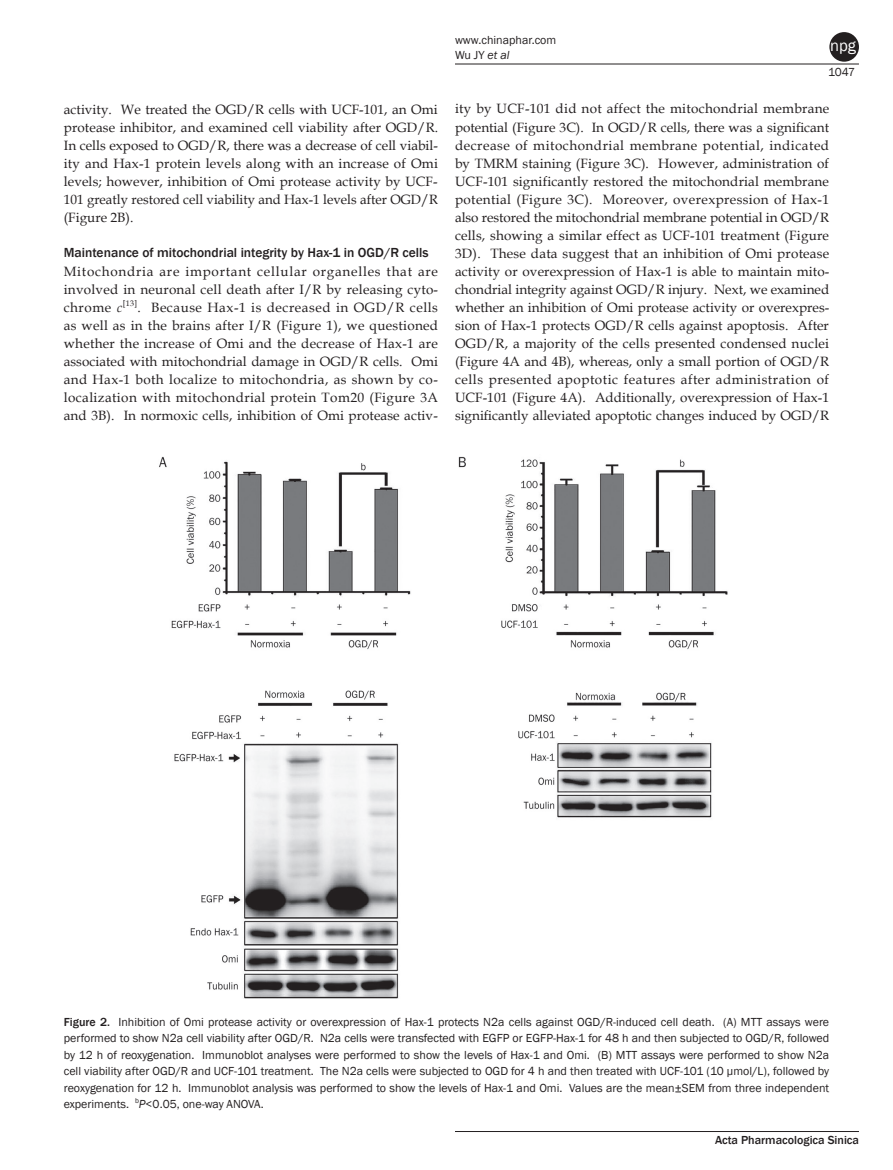
<style>
.page{position:relative;width:893px;height:1170px;background:#fff}
.page>*{position:absolute;margin:0;border:0;box-sizing:border-box;transform-origin:0 0}
.t1{font:16.5px "Franklin Gothic";color:#fff}
.t2{font:13.5px/18px "Book Antiqua";color:#231f20;text-align:justify}
.t3{font:500 13.5px "Franklin Gothic";color:#231f20}
.t4{font:12px/16.5px "Franklin Gothic";color:#231f20}
.t5{font:500 12px "Franklin Gothic";color:#231f20}
.s1{font-style:italic}
.s2{font-weight:500}
</style>
<div class="page">
<hr style="left:455px;top:64px;width:404px;height:1px;background:#231f20">
<hr style="left:455px;top:1131px;width:404px;height:1px;background:#231f20">
<div style="left:829px;top:32px;width:30px;height:30px;background:#231f20;border-radius:50%"></div>
<img style="left:159px;top:456px;width:569px;height:542px">
<p class="t2" style="left:64px;top:100px;width:376px">activity. We treated the OGD/R cells with UCF-101, an Omi protease inhibitor, and examined cell viability after OGD/R.<br>In cells exposed to OGD/R, there was a decrease of cell viabil&shy;ity and Hax-1 protein levels along with an increase of Omi levels; however, inhibition of Omi protease activity by UCF-101 greatly restored cell viability and Hax-1 levels after OGD/R (Figure 2B).</p>
<p class="t3" style="left:64px;top:244px;width:366px">Maintenance of mitochondrial integrity by Hax-1 in OGD/R cells</p>
<p class="t2" style="left:64px;top:262px;width:376px">Mitochondria are important cellular organelles that are involved in neuronal cell death after I/R by releasing cyto&shy;chrome <span class="s1">c</span><sup>[13]</sup>. Because Hax-1 is decreased in OGD/R cells as well as in the brains after I/R (Figure 1), we questioned whether the increase of Omi and the decrease of Hax-1 are associated with mitochondrial damage in OGD/R cells. Omi and Hax-1 both localize to mitochondria, as shown by co&shy;localization with mitochondrial protein Tom20 (Figure 3A and 3B). In normoxic cells, inhibition of Omi protease activ-</p>
<p class="t4" style="left:455px;top:32px;width:103px;line-height:15px">www.chinaphar.com<br>Wu JY <span class="s1">et al</span></p>
<p class="t1" style="left:830px;top:35px;width:27px">npg</p>
<p class="t4" style="left:828px;top:64px;width:28px">1047</p>
<p class="t2" style="left:455px;top:100px;width:376px">ity by UCF-101 did not affect the mitochondrial membrane potential (Figure 3C). In OGD/R cells, there was a significant decrease of mitochondrial membrane potential, indicated by TMRM staining (Figure 3C). However, administration of UCF-101 significantly restored the mitochondrial membrane potential (Figure 3C). Moreover, overexpression of Hax-1 also restored the mitochondrial membrane potential in OGD/R cells, showing a similar effect as UCF-101 treatment (Figure 3D). These data suggest that an inhibition of Omi protease activity or overexpression of Hax-1 is able to maintain mito&shy;chondrial integrity against OGD/R injury. Next, we examined whether an inhibition of Omi protease activity or overexpres&shy;sion of Hax-1 protects OGD/R cells against apoptosis. After OGD/R, a majority of the cells presented condensed nuclei (Figure 4A and 4B), whereas, only a small portion of OGD/R cells presented apoptotic features after administration of UCF-101 (Figure 4A). Additionally, overexpression of Hax-1 significantly alleviated apoptotic changes induced by OGD/R</p>
<p class="t4" style="left:64px;top:1013px;width:767px;text-align:justify"><span class="s2">Figure 2.</span> Inhibition of Omi protease activity or overexpression of Hax-1 protects N2a cells against OGD/R-induced cell death. (A) MTT assays were performed to show N2a cell viability after OGD/R. N2a cells were transfected with EGFP or EGFP-Hax-1 for 48 h and then subjected to OGD/R, followed by 12 h of reoxygenation. Immunoblot analyses were performed to show the levels of Hax-1 and Omi. (B) MTT assays were performed to show N2a cell viability after OGD/R and UCF-101 treatment. The N2a cells were subjected to OGD for 4 h and then treated with UCF-101 (10 μmol/L), followed by reoxygenation for 12 h. Immunoblot analysis was performed to show the levels of Hax-1 and Omi. Values are the mean±SEM from three independent experiments. <sup>b</sup><span class="s1">P</span>&lt;0.05, one-way ANOVA.</p>
<p class="t5" style="left:715px;top:1132px;width:145px">Acta Pharmacologica Sinica</p>
</div>
